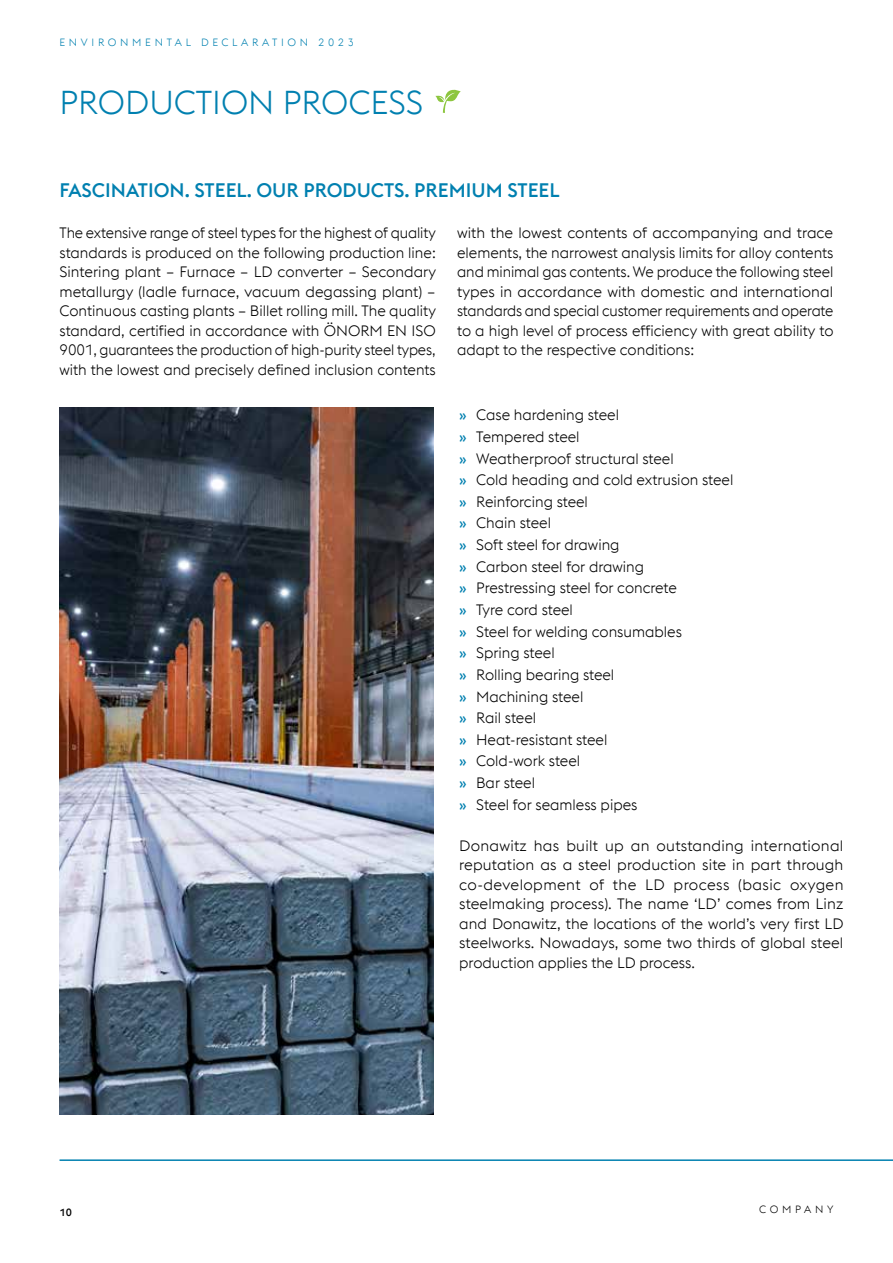
<style>
.page{position:relative;width:893px;height:1263px;background:#fff}
.page>*{position:absolute;margin:0;border:0;box-sizing:border-box;transform-origin:0 0}
.t1{font:300 33px "voestalpine";color:#0080b0}
.t2{font:500 19.5px "voestalpine";color:#0080b0}
.t3{font:300 15px/19.5px "voestalpine";color:#000;text-align:justify}
.t4{font:300 10.5px "voestalpine";letter-spacing:.35em;color:#0080b0}
.t5{font:300 10.5px "voestalpine";letter-spacing:.35em;color:#000}
.t6{font:500 10.5px "voestalpine";color:#000}
.s1{font-weight:500;font-size:14.25px;color:#0080b0}
</style>
<div class="page">
<hr style="left:60px;top:1159px;width:833px;height:2px;background:#0080b0">
<img style="left:60px;top:407px;width:374px;height:707px">
<svg style="left:435px;top:89px;width:26px;height:24px"></svg>
<p class="t4" style="left:60px;top:37px;width:296px">ENVIRONMENTAL DECLARATION 2023</p>
<h1 class="t1" style="left:60px;top:83px;width:365px">PRODUCTION PROCESS</h1>
<h2 class="t2" style="left:60px;top:179px;width:502px">FASCINATION. STEEL. OUR PRODUCTS. PREMIUM STEEL</h2>
<p class="t3" style="left:60px;top:223px;width:378px">The extensive range of steel types for the highest of quality standards is produced on the following production line:<br>Sintering plant – Furnace – LD converter – Secondary metallurgy (ladle furnace, vacuum degassing plant) – Continuous casting plants – Billet rolling mill. The quality standard, certified in accordance with ÖNORM EN ISO 9001, guarantees the production of high-purity steel types, with the lowest and precisely defined inclusion contents</p>
<p class="t3" style="left:457px;top:223px;width:378px">with the lowest contents of accompanying and trace elements, the narrowest analysis limits for alloy contents and minimal gas contents. We produce the following steel types in accordance with domestic and international standards and special customer requirements and operate to a high level of process efficiency with great ability to adapt to the respective conditions:</p>
<p class="t3" style="left:459px;top:404px;width:276px;line-height:21.6px;text-align:left"><span class="s1">»</span> Case hardening steel<br><span class="s1">»</span> Tempered steel<br><span class="s1">»</span> Weatherproof structural steel<br><span class="s1">»</span> Cold heading and cold extrusion steel <span class="s1">»</span> Reinforcing steel<br><span class="s1">»</span> Chain steel<br><span class="s1">»</span> Soft steel for drawing<br><span class="s1">»</span> Carbon steel for drawing<br><span class="s1">»</span> Prestressing steel for concrete<br><span class="s1">»</span> Tyre cord steel<br><span class="s1">»</span> Steel for welding consumables<br><span class="s1">»</span> Spring steel<br><span class="s1">»</span> Rolling bearing steel<br><span class="s1">»</span> Machining steel<br><span class="s1">»</span> Rail steel<br><span class="s1">»</span> Heat-resistant steel<br><span class="s1">»</span> Cold-work steel<br><span class="s1">»</span> Bar steel<br><span class="s1">»</span> Steel for seamless pipes</p>
<p class="t3" style="left:459px;top:836px;width:386px">Donawitz has built up an outstanding international reputation as a steel production site in part through co-development of the LD process (basic oxygen steelmaking process). The name ‘LD’ comes from Linz and Donawitz, the locations of the world’s very first LD steelworks. Nowadays, some two thirds of global steel production applies the LD process.</p>
<p class="t6" style="left:60px;top:1205px;width:14px">10</p>
<p class="t5" style="left:759px;top:1203px;width:76px">COMPANY</p>
</div>
